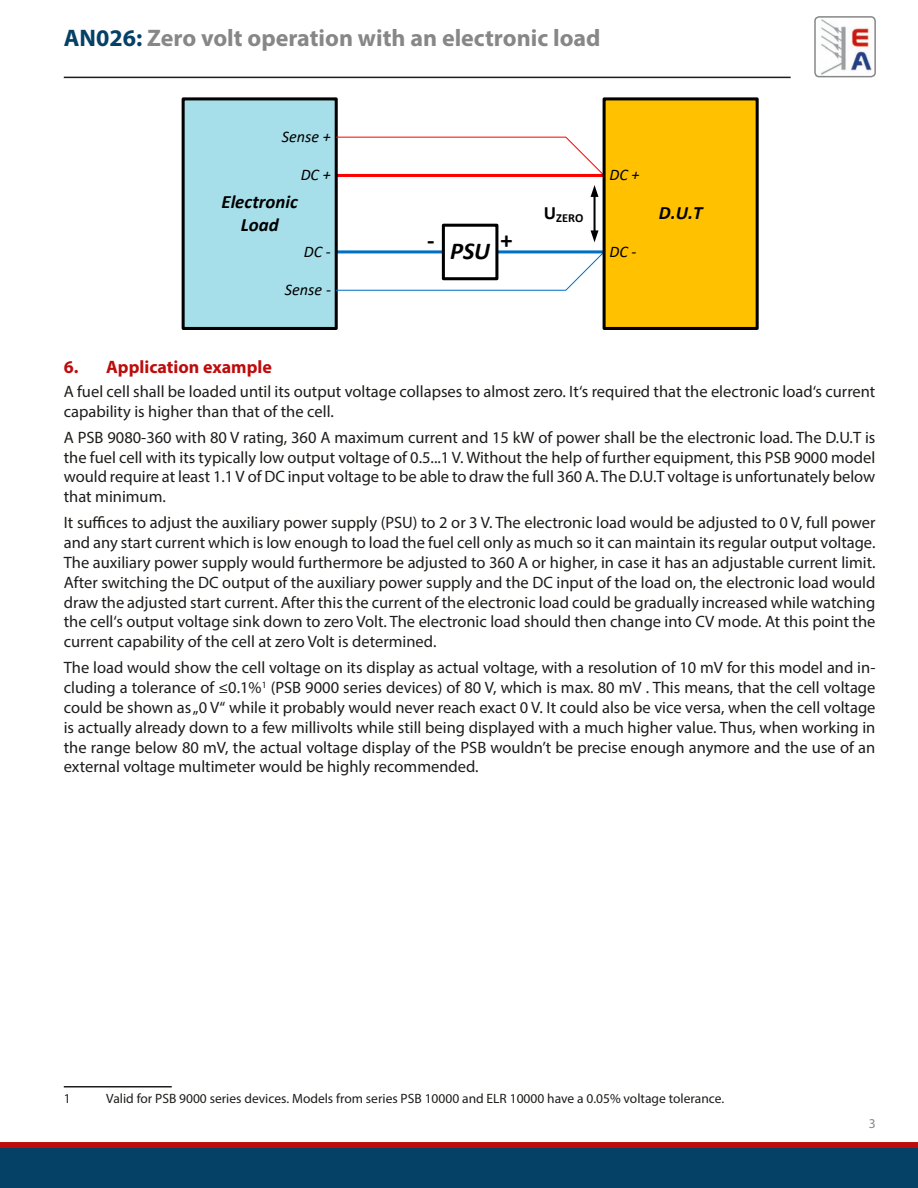
<style>
.page{position:relative;width:918px;height:1188px;background:#fff}
.page>*{position:absolute;margin:0;border:0;box-sizing:border-box;transform-origin:0 0}
.t1{font:italic 700 24.3px "Calibri";color:#000}
.t2{font:700 24.3px "Calibri";color:#000}
.t3{font:700 24px "Myriad Pro";color:#878787}
.t4{font:italic 700 18.9px/22.6px "Calibri";color:#000;text-align:center}
.t5{font:700 18px "Myriad Pro";color:#be0c0c}
.t6{font:16.5px/19.8px "Myriad Pro";color:#1d1d1b;text-align:justify}
.t7{font:italic 16.2px "Calibri";color:#000}
.t8{font:13.5px "Myriad Pro";color:#1d1d1b}
.t9{font:13.5px "Myriad Pro";color:#878787}
.t10{font:700 12.3px "Calibri";color:#000}
.s1{color:#054167}
</style>
<div class="page">
<img style="left:821px;top:19px;width:54px;height:58px">
<div style="left:814px;top:16px;width:62px;height:61px;border:2px solid #878787;border-radius:4px"></div>
<hr style="left:64px;top:77px;width:727px;height:1px;background:#1d1d1b">
<div style="left:0;top:1148px;width:918px;height:40px;background:#054167"></div>
<div style="left:0;top:1142px;width:918px;height:6px;background:#be0c0c"></div>
<div style="left:183px;top:99px;width:153px;height:229px;background:#a6dee9"></div>
<div style="left:182px;top:97px;width:156px;height:233px;border:3px solid #000"></div>
<div style="left:442px;top:224px;width:56px;height:56px;border:3px solid #000"></div>
<svg style="left:335px;top:136px;width:268px;height:41px"></svg>
<svg style="left:335px;top:250px;width:268px;height:41px"></svg>
<div style="left:604px;top:99px;width:153px;height:229px;background:#ffc100"></div>
<div style="left:603px;top:97px;width:156px;height:233px;border:3px solid #000"></div>
<hr style="left:594px;top:196px;width:2px;height:36px;background:#000">
<svg style="left:591px;top:185px;width:8px;height:12px"></svg>
<svg style="left:591px;top:230px;width:8px;height:12px"></svg>
<hr style="left:64px;top:1086px;width:108px;height:2px;background:#1d1d1b">
<h2 class="t3" style="left:64px;top:22px;width:538px"><span class="s1">AN026:</span> Zero volt operation with an electronic load</h2>
<p class="t7" style="left:282px;top:125px;width:51px">Sense +</p>
<p class="t7" style="left:301px;top:164px;width:32px">DC +</p>
<p class="t4" style="left:221px;top:190px;width:78px">Electronic<br>Load</p>
<h1 class="t2" style="left:427px;top:223px;width:9px">-</h1>
<h1 class="t2" style="left:500px;top:223px;width:14px">+</h1>
<p class="t7" style="left:304px;top:240px;width:29px">DC -</p>
<h1 class="t1" style="left:450px;top:234px;width:42px">PSU</h1>
<p class="t7" style="left:285px;top:278px;width:48px">Sense -</p>
<p class="t10" style="left:544px;top:209px;width:41px"><sup>U</sup>ZERO</p>
<p class="t7" style="left:610px;top:164px;width:32px">DC +</p>
<p class="t7" style="left:610px;top:240px;width:29px">DC -</p>
<p class="t4" style="left:659px;top:201px;width:45px">D.U.T</p>
<p class="t5" style="left:64px;top:355px;width:210px">6. Application example</p>
<p class="t6" style="left:64px;top:381px;width:813px">A fuel cell shall be loaded until its output voltage collapses to almost zero. It‘s required that the electronic load‘s current capability is higher than that of the cell.</p>
<p class="t6" style="left:64px;top:427px;width:813px">A PSB 9080-360 with 80 V rating, 360 A maximum current and 15 kW of power shall be the electronic load. The D.U.T is the fuel cell with its typically low output voltage of 0.5...1 V. Without the help of further equipment, this PSB 9000 model would require at least 1.1 V of DC input voltage to be able to draw the full 360 A. The D.U.T voltage is unfortunately below that minimum.</p>
<p class="t6" style="left:64px;top:513px;width:813px">It suffices to adjust the auxiliary power supply (PSU) to 2 or 3 V. The electronic load would be adjusted to 0 V, full power and any start current which is low enough to load the fuel cell only as much so it can maintain its regular output voltage.<br>The auxiliary power supply would furthermore be adjusted to 360 A or higher, in case it has an adjustable current limit.<br>After switching the DC output of the auxiliary power supply and the DC input of the load on, the electronic load would draw the adjusted start current. After this the current of the electronic load could be gradually increased while watching the cell‘s output voltage sink down to zero Volt. The electronic load should then change into CV mode. At this point the current capability of the cell at zero Volt is determined.</p>
<p class="t6" style="left:64px;top:658px;width:813px">The load would show the cell voltage on its display as actual voltage, with a resolution of 10 mV for this model and in&shy;cluding a tolerance of ≤0.1%<sup>1</sup> (PSB 9000 series devices) of 80 V, which is max. 80 mV . This means, that the cell voltage could be shown as „0 V“ while it probably would never reach exact 0 V. It could also be vice versa, when the cell voltage is actually already down to a few millivolts while still being displayed with a much higher value. Thus, when working in the range below 80 mV, the actual voltage display of the PSB wouldn’t be precise enough anymore and the use of an external voltage multimeter would be highly recommended.</p>
<p class="t8" style="left:64px;top:1090px;width:8px">1</p>
<p class="t8" style="left:106px;top:1090px;width:619px">Valid for PSB 9000 series devices. Models from series PSB 10000 and ELR 10000 have a 0.05% voltage tolerance.</p>
<p class="t9" style="left:869px;top:1115px;width:8px">3</p>
</div>
